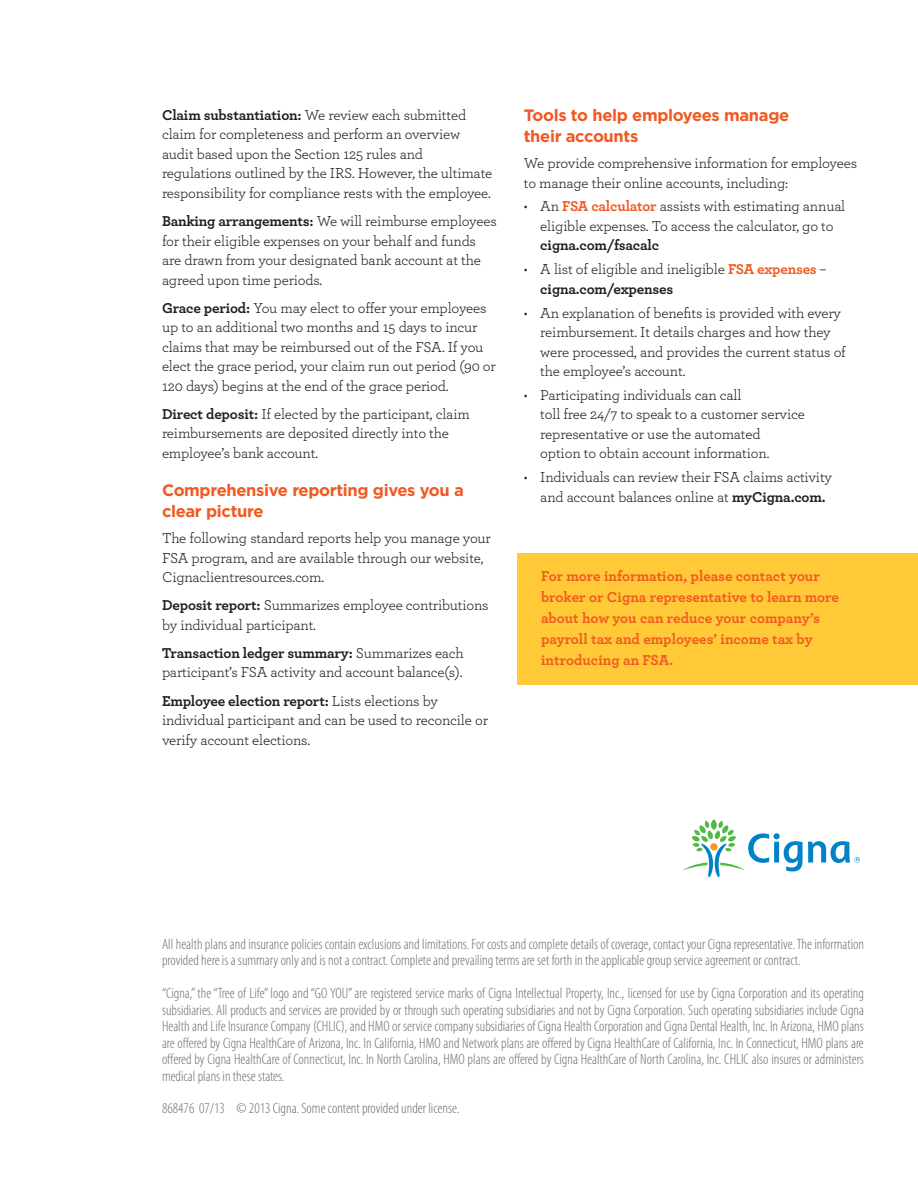
<style>
.page{position:relative;width:918px;height:1188px;background:#fff}
.page>*{position:absolute;margin:0;border:0;box-sizing:border-box;transform-origin:0 0}
.G-Subhead-color{font:700 16.5px/21px "Gotham";letter-spacing:-.02em;color:#f15921}
.A-Body_Copy{font:15px/19.5px "Archer";letter-spacing:-.01em;color:#231f20}
.M-Legal_copy_Cat{font:300 condensed 15px/16.5px "Myriad Pro";color:#6c6d70}
.A-Bullet_Copy{font:15px/19.5px "Archer";letter-spacing:-.01em;color:#231f20}
.A-Call_to_action{font:700 15px/21px "Archer";color:#f15921}
.s1{font-weight:700}
.s2{font-weight:700;color:#f15921}
</style>
<div class="page">
<div style="left:518px;top:554px;width:400px;height:131px;background:#ffc938"></div>
<svg style="left:683px;top:819px;width:177px;height:58px"></svg>
<p class="A-Body_Copy" style="left:162px;top:105px;width:332px"><span class="s1">Claim substantiation:</span> We review each submitted claim for completeness and perform an overview audit based upon the Section 125 rules and regulations outlined by the IRS. However, the ultimate responsibility for compliance rests with the employee.</p>
<p class="A-Body_Copy" style="left:162px;top:211px;width:336px"><span class="s1">Banking arrangements:</span> We will reimburse employees for their eligible expenses on your behalf and funds are drawn from your designated bank account at the agreed upon time periods.</p>
<p class="A-Body_Copy" style="left:162px;top:297px;width:335px"><span class="s1">Grace period:</span> You may elect to offer your employees up to an additional two months and 15 days to incur claims that may be reimbursed out of the FSA. If you elect the grace period, your claim run out period (90 or 120 days) begins at the end of the grace period.</p>
<p class="A-Body_Copy" style="left:162px;top:403px;width:309px"><span class="s1">Direct deposit:</span> If elected by the participant, claim reimbursements are deposited directly into the employee’s bank account.</p>
<p class="G-Subhead-color" style="left:162px;top:479px;width:303px">Comprehensive reporting gives you a clear picture</p>
<p class="A-Body_Copy" style="left:162px;top:528px;width:330px">The following standard reports help you manage your<br>FSA program, and are available through our website,<br>Cignaclientresources.com.</p>
<p class="A-Body_Copy" style="left:162px;top:595px;width:328px"><span class="s1">Deposit report:</span> Summarizes employee contributions by individual participant.</p>
<p class="A-Body_Copy" style="left:162px;top:643px;width:303px"><span class="s1">Transaction ledger summary:</span> Summarizes each participant’s FSA activity and account balance(s).</p>
<p class="A-Body_Copy" style="left:162px;top:690px;width:328px"><span class="s1">Employee election report:</span> Lists elections by individual participant and can be used to reconcile or verify account elections.</p>
<p class="G-Subhead-color" style="left:524px;top:104px;width:267px">Tools to help employees manage their accounts</p>
<p class="A-Body_Copy" style="left:524px;top:153px;width:335px">We provide comprehensive information for employees to manage their online accounts, including:</p>
<p class="A-Bullet_Copy" style="left:540px;top:196px;width:307px;text-indent:-16px">• An <span class="s2">FSA calculator</span> assists with estimating annual eligible expenses. To access the calculator, go to <span class="s1">cigna.com/fsacalc</span></p>
<p class="A-Bullet_Copy" style="left:540px;top:259px;width:288px;text-indent:-16px">• A list of eligible and ineligible <span class="s2">FSA expenses</span> – <span class="s1">cigna.com/expenses</span></p>
<p class="A-Bullet_Copy" style="left:540px;top:302px;width:307px;text-indent:-16px">• An explanation of benefits is provided with every reimbursement. It details charges and how they were processed, and provides the current status of the employee’s account.</p>
<p class="A-Bullet_Copy" style="left:540px;top:385px;width:266px;text-indent:-16px">• Participating individuals can call<br>toll free 24/7 to speak to a customer service representative or use the automated<br>option to obtain account information.</p>
<p class="A-Bullet_Copy" style="left:540px;top:467px;width:293px;text-indent:-16px">• Individuals can review their FSA claims activity and account balances online at <span class="s1">myCigna.com.</span></p>
<p class="A-Call_to_action" style="left:541px;top:564px;width:300px">For more information, please contact your broker or Cigna representative to learn more about how you can reduce your company’s payroll tax and employees’ income tax by introducing an FSA.</p>
<p class="M-Legal_copy_Cat" style="left:162px;top:936px;width:704px">All health plans and insurance policies contain exclusions and limitations. For costs and complete details of coverage, contact your Cigna representative. The information provided here is a summary only and is not a contract. Complete and prevailing terms are set forth in the applicable group service agreement or contract.</p>
<p class="M-Legal_copy_Cat" style="left:162px;top:985px;width:704px;text-align:justify">“Cigna,” the “Tree of Life” logo and “GO YOU” are registered service marks of Cigna Intellectual Property, Inc., licensed for use by Cigna Corporation and its operating subsidiaries. All products and services are provided by or through such operating subsidiaries and not by Cigna Corporation. Such operating subsidiaries include Cigna Health and Life Insurance Company (CHLIC), and HMO or service company subsidiaries of Cigna Health Corporation and Cigna Dental Health, Inc. In Arizona, HMO plans are offered by Cigna HealthCare of Arizona, Inc. In California, HMO and Network plans are offered by Cigna HealthCare of California, Inc. In Connecticut, HMO plans are offered by Cigna HealthCare of Connecticut, Inc. In North Carolina, HMO plans are offered by Cigna HealthCare of North Carolina, Inc. CHLIC also insures or administers medical plans in these states.</p>
<p class="M-Legal_copy_Cat" style="left:162px;top:1100px;width:299px">868476 07/13 © 2013 Cigna. Some content provided under license.</p>
</div>
